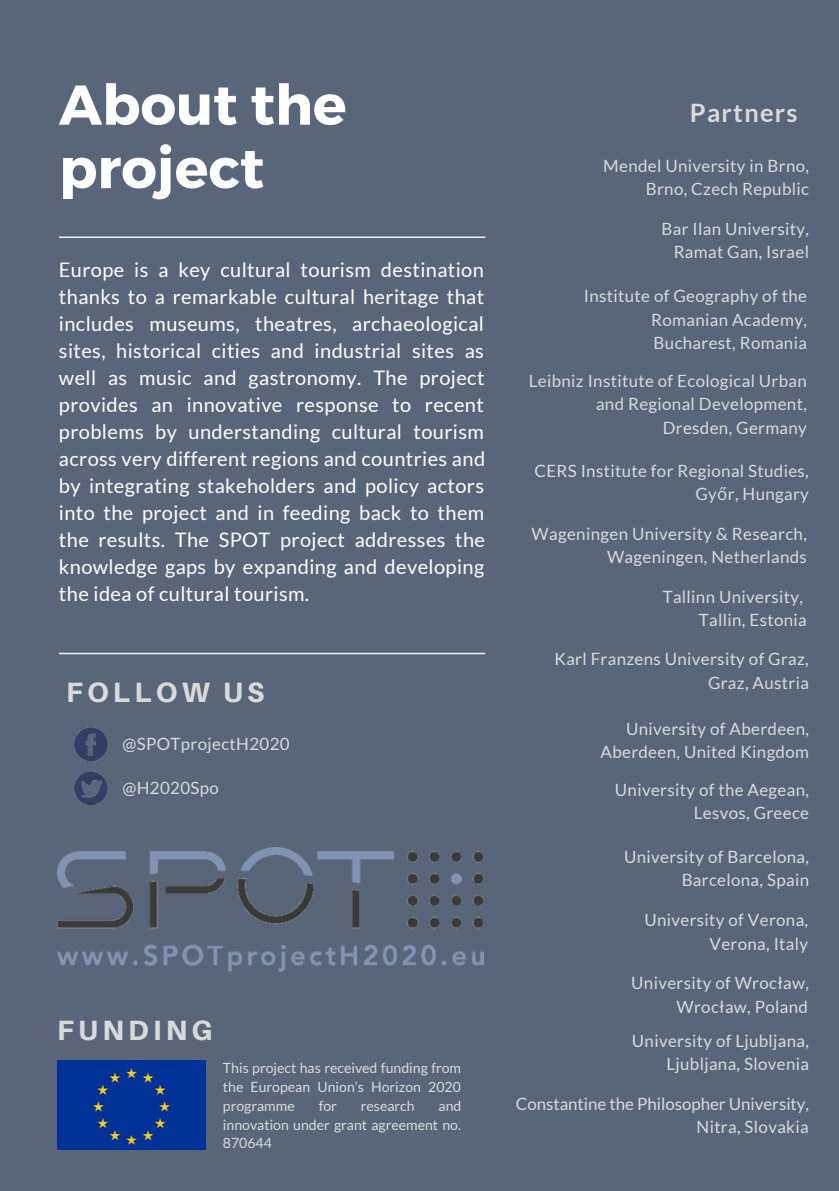
<style>
.page{position:relative;width:839px;height:1191px;background:#fff}
.page>*{position:absolute;margin:0;border:0;box-sizing:border-box;transform-origin:0 0}
.t1{font:700 56px/63.4px "Montserrat";color:#fff}
.t2{font:800 28px "Aileron";letter-spacing:.15em;color:#d8dada}
.t3{font:700 25.4px "Lato";letter-spacing:.05em;color:#d8dada}
.t4{font:20px/27px "Lato";letter-spacing:.02em;color:#fff;text-align:justify}
.t5{font:17px/23.2px "Lato";letter-spacing:.02em;color:#d8dada;text-align:right}
.t6{font:17px/23.2px "Lato";letter-spacing:-.005em;color:#d8dada;text-align:right}
.t7{font:14px/18.8px "Lato";color:#d8dada;text-align:justify}
.s1{font-family:"Noto Sans"}
</style>
<div class="page">
<div style="left:0;top:0;width:838px;height:1191px;background:#596679"></div>
<hr style="left:59px;top:237px;width:426px;height:1px;background:#f4f4f4">
<hr style="left:59px;top:653px;width:426px;height:1px;background:#f4f4f4">
<img style="left:57px;top:847px;width:426px;height:125px">
<img style="left:57px;top:1061px;width:149px;height:88px">
<img style="left:75px;top:771px;width:33px;height:33px">
<img style="left:75px;top:728px;width:33px;height:33px">
<h1 class="t1" style="left:59px;top:70px;width:289px">About the project</h1>
<p class="t4" style="left:59px;top:255px;width:428px">Europe is a key cultural tourism destination thanks to a remarkable cultural heritage that includes museums, theatres, archaeological sites, historical cities and industrial sites as well as music and gastronomy. The project provides an innovative response to recent problems by understanding cultural tourism across very different regions and countries and by integrating stakeholders and policy actors into the project and in feeding back to them the results. The SPOT project addresses the knowledge gaps by expanding and developing the idea of cultural tourism.</p>
<h2 class="t2" style="left:66px;top:674px;width:200px">FOLLOW US</h2>
<p class="t5" style="left:122px;top:731px;width:169px">@SPOTprojectH2020</p>
<p class="t5" style="left:123px;top:776px;width:98px">@H2020Spo</p>
<h2 class="t2" style="left:57px;top:1013px;width:157px">FUNDING</h2>
<p class="t7" style="left:223px;top:1058px;width:240px">This project has received funding from the European Union’s Horizon 2020 programme</p>
<p class="t7" style="left:223px;top:1096px;width:240px;text-indent:216px">and innovation under grant agreement no.<br>870644</p>
<p class="t7" style="left:319px;top:1096px;width:20px">for</p>
<p class="t7" style="left:361px;top:1096px;width:55px">research</p>
<h3 class="t3" style="left:690px;top:96px;width:109px">Partners</h3>
<p class="t5" style="left:603px;top:154px;width:207px">Mendel University in Brno,<br>Brno, Czech Republic</p>
<p class="t5" style="left:661px;top:217px;width:149px">Bar Ilan University,<br>Ramat Gan, Israel</p>
<p class="t5" style="left:651px;top:284px;width:157px;text-align:justify;text-indent:-67px">Institute of Geography of the Romanian Academy, Bucharest, Romania</p>
<p class="t5" style="left:529px;top:369px;width:279px">Leibniz Institute of Ecological Urban and Regional Development,<br>Dresden, Germany</p>
<p class="t5" style="left:534px;top:459px;width:276px">CERS Institute for Regional Studies,<br>Gy<span class="s1">ő</span>r, Hungary</p>
<p class="t5" style="left:531px;top:522px;width:277px">Wageningen University &amp; Research,<br>Wageningen, Netherlands</p>
<p class="t5" style="left:662px;top:585px;width:145px">Tallinn University,<br>Tallin, Estonia</p>
<p class="t5" style="left:554px;top:647px;width:256px">Karl Franzens University of Graz,<br>Graz, Austria</p>
<p class="t5" style="left:600px;top:717px;width:210px">University of Aberdeen,<br>Aberdeen, United Kingdom</p>
<p class="t5" style="left:615px;top:778px;width:196px">University of the Aegean,<br>Lesvos, Greece</p>
<p class="t5" style="left:624px;top:845px;width:186px">University of Barcelona,<br>Barcelona, Spain</p>
<p class="t5" style="left:644px;top:908px;width:165px">University of Verona,<br>Verona, Italy</p>
<p class="t5" style="left:631px;top:971px;width:179px">University of Wrocław,<br>Wrocław, Poland</p>
<p class="t5" style="left:632px;top:1028px;width:179px">University of Ljubljana,<br>Ljubljana, Slovenia</p>
<p class="t6" style="left:516px;top:1092px;width:294px">Constantine the Philosopher University,<br>Nitra, Slovakia</p>
</div>
